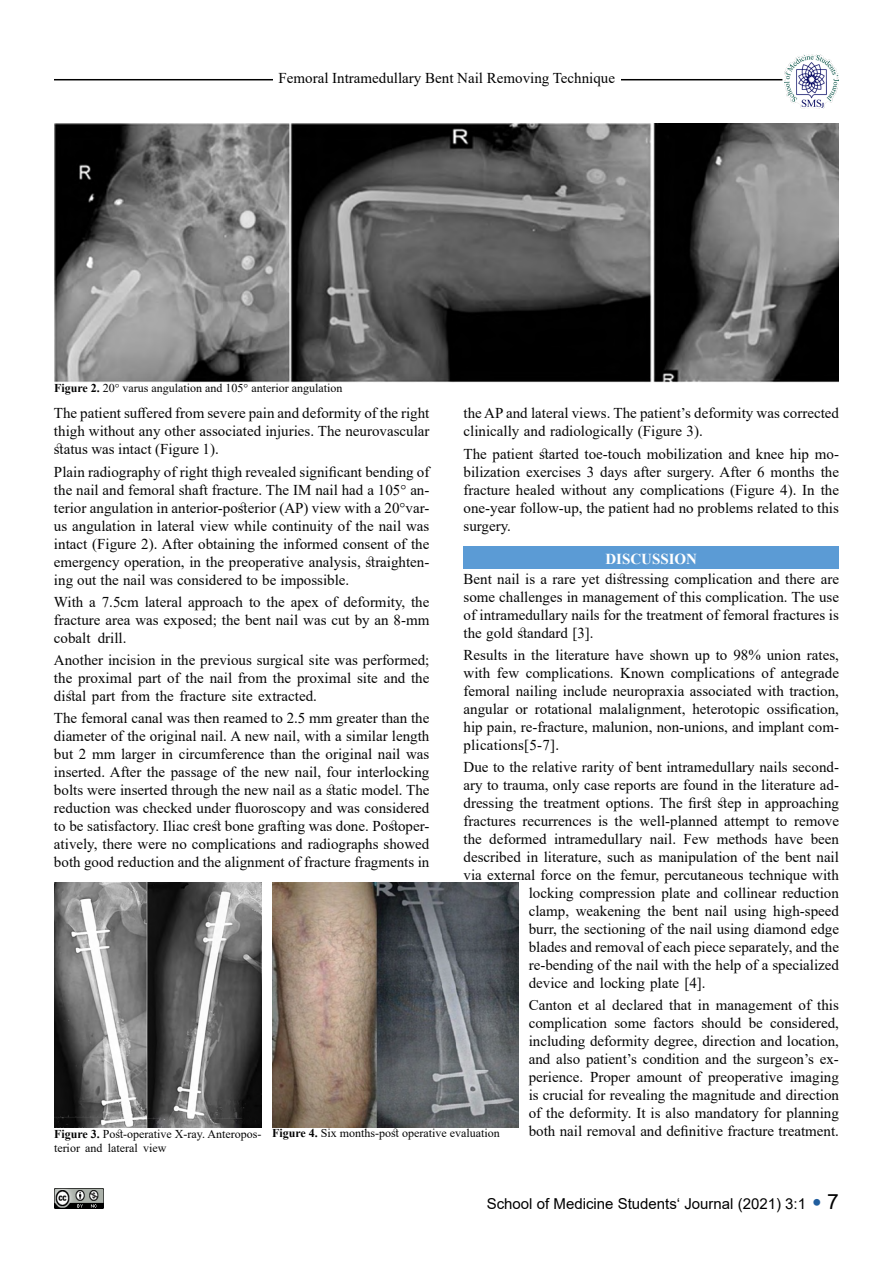
<style>
.page{position:relative;width:893px;height:1263px;background:#fff}
.page>*{position:absolute;margin:0;border:0;box-sizing:border-box;transform-origin:0 0}
.t1{font:700 15.15px "Times New Roman";color:#fff}
.t2{font:15px/18px "Times New Roman";color:#050505;text-align:justify}
.t3{font:15px "Times New Roman";color:#000}
.t4{font:15px "Arial";color:#000}
.t5{font:12px/14.4px "Times New Roman";color:#050505}
.s1{font-weight:700}
.s2{font-weight:700;color:#fff}
.s3{font-size:27px;color:#215e9e}
.s4{font-size:21px}
</style>
<div class="page">
<img style="left:54px;top:1188px;width:49px;height:21px">
<div style="left:463px;top:547px;width:376px;height:22px;background:#5b9bd5"></div>
<hr style="left:54px;top:79px;width:728px;height:1px;background:#000">
<img style="left:784px;top:54px;width:55px;height:54px">
<div style="left:273px;top:72px;width:347px;height:14px;background:#fff"></div>
<img style="left:54px;top:124px;width:785px;height:259px">
<img style="left:54px;top:882px;width:207px;height:245px">
<img style="left:272px;top:882px;width:247px;height:246px">
<p class="t3" style="left:279px;top:67px;width:338px">Femoral Intramedullary Bent Nail Removing Technique</p>
<p class="t5" style="left:54px;top:381px;width:290px"><span class="s1">Figure 2.</span> 20° varus angulation and 105° anterior angulation</p>
<p class="t2" style="left:54px;top:404px;width:377px">The patient suffered from severe pain and deformity of the right thigh without any other associated injuries. The neurovascular status was intact (Figure 1).</p>
<p class="t2" style="left:54px;top:462px;width:377px">Plain radiography of right thigh revealed significant bending of the nail and femoral shaft fracture. The IM nail had a 105° an&shy;terior angulation in anterior-posterior (AP) view with a 20°var&shy;us angulation in lateral view while continuity of the nail was intact (Figure 2). After obtaining the informed consent of the emergency operation, in the preoperative analysis, straighten&shy;ing out the nail was considered to be impossible.</p>
<p class="t2" style="left:54px;top:592px;width:377px">With a 7.5cm lateral approach to the apex of deformity, the fracture area was exposed; the bent nail was cut by an 8-mm cobalt drill.</p>
<p class="t2" style="left:54px;top:650px;width:377px">Another incision in the previous surgical site was performed; the proximal part of the nail from the proximal site and the distal part from the fracture site extracted.</p>
<p class="t2" style="left:54px;top:709px;width:377px">The femoral canal was then reamed to 2.5 mm greater than the diameter of the original nail. A new nail, with a similar length but 2 mm larger in circumference than the original nail was inserted. After the passage of the new nail, four interlocking bolts were inserted through the new nail as a static model. The reduction was checked under fluoroscopy and was considered to be satisfactory. Iliac crest bone grafting was done. Postoper&shy;atively, there were no complications and radiographs showed both good reduction and the alignment of fracture fragments in</p>
<p class="t2" style="left:463px;top:404px;width:377px">the AP and lateral views. The patient’s deformity was corrected clinically and radiologically (Figure 3).</p>
<p class="t2" style="left:463px;top:444px;width:377px">The patient started toe-touch mobilization and knee hip mo&shy;bilization exercises 3 days after surgery. After 6 months the fracture healed without any complications (Figure 4). In the one-year follow-up, the patient had no problems related to this surgery. <span class="s2">R</span></p>
<p class="t1" style="left:605px;top:548px;width:93px">DISCUSSION</p>
<p class="t2" style="left:463px;top:569px;width:377px">Bent nail is a rare yet distressing complication and there are some challenges in management of this complication. The use of intramedullary nails for the treatment of femoral fractures is the gold standard [3].</p>
<p class="t2" style="left:463px;top:645px;width:377px">Results in the literature have shown up to 98% union rates, with few complications. Known complications of antegrade femoral nailing include neuropraxia associated with traction, angular or rotational malalignment, heterotopic ossification, hip pain, re-fracture, malunion, non-unions, and implant com&shy;plications[5-7].</p>
<p class="t2" style="left:463px;top:757px;width:377px">Due to the relative rarity of bent intramedullary nails second-</p>
<p class="t2" style="left:463px;top:775px;width:377px">ary to trauma, only case reports are found in the literature ad-</p>
<p class="t2" style="left:463px;top:793px;width:377px">dressing the treatment options. The first step in approaching</p>
<p class="t2" style="left:463px;top:811px;width:377px">fractures recurrences is the well-planned attempt to remove</p>
<p class="t2" style="left:463px;top:829px;width:377px">the deformed intramedullary nail. Few methods have been</p>
<p class="t2" style="left:463px;top:847px;width:377px">described in literature, such as manipulation of the bent nail</p>
<p class="t2" style="left:463px;top:865px;width:377px">via external force on the femur, percutaneous technique with</p>
<p class="t2" style="left:529px;top:883px;width:312px">locking compression plate and collinear reduction</p>
<p class="t2" style="left:529px;top:901px;width:312px">clamp, weakening the bent nail using high-speed</p>
<p class="t2" style="left:529px;top:919px;width:312px">burr, the sectioning of the nail using diamond edge</p>
<p class="t2" style="left:529px;top:937px;width:312px">blades and removal of each piece separately, and the</p>
<p class="t2" style="left:529px;top:955px;width:312px">re-bending of the nail with the help of a specialized</p>
<p class="t2" style="left:529px;top:973px;width:178px">device and locking plate [4].</p>
<p class="t2" style="left:529px;top:996px;width:312px">Canton et al declared that in management of this complication some factors should be considered, including deformity degree, direction and location, and also patient’s condition and the surgeon’s ex&shy;perience. Proper amount of preoperative imaging is crucial for revealing the magnitude and direction of the deformity. It is also mandatory for planning both nail removal and definitive fracture treatment.</p>
<p class="t5" style="left:54px;top:1126px;width:209px"><span class="s1">Figure 3.</span> Post-operative X-ray. Anteropos&shy;terior and lateral view</p>
<p class="t5" style="left:272px;top:1126px;width:229px"><span class="s1">Figure 4.</span> Six months-post operative evaluation</p>
<p class="t4" style="left:487px;top:1193px;width:354px">School of Medicine Students‘ Journal (2021) 3:1 <span class="s3">•</span> <span class="s4">7</span></p>
</div>
